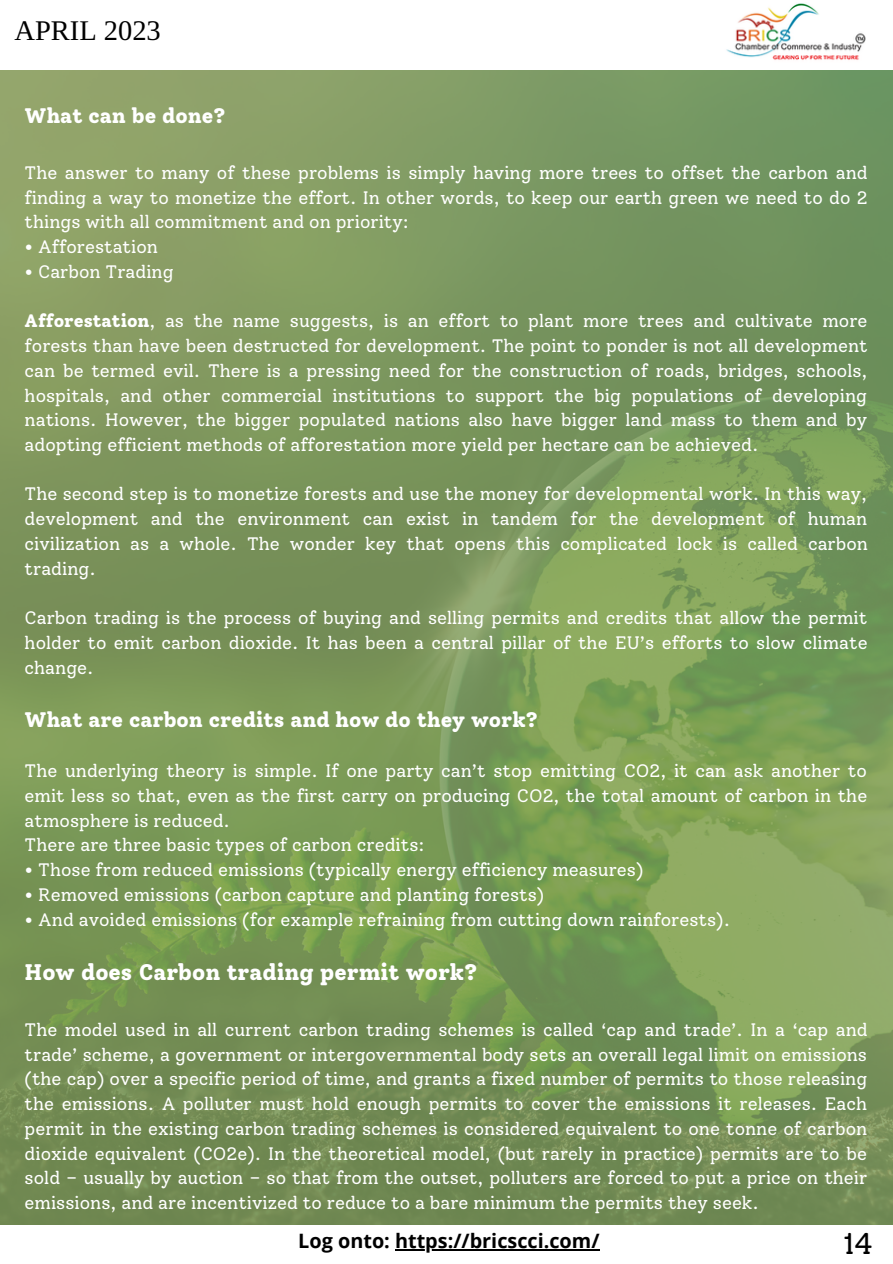
<style>
.page{position:relative;width:893px;height:1264px;background:#fff}
.page>*{position:absolute;margin:0;border:0;box-sizing:border-box;transform-origin:0 0}
.t1{font:30px "Solway";color:#000}
.t2{font:28.5px "Libra Serif Modern";color:#000}
.t3{font:800 22.5px "Solway";color:#fff}
.t4{font:800 21px "Solway";color:#fff}
.t5{font:700 19.8px "Open Sans";color:#000}
.t6{font:18px/24.8px "Solway";color:#fff;text-align:justify}
.s1{font-weight:800}
</style>
<div class="page">
<img style="left:0;top:70px;width:892px;height:1155px">
<img style="left:726px;top:3px;width:139px;height:57px">
<hr style="left:395px;top:1249px;width:204px;height:1px;background:#000">
<h2 class="t2" style="left:14px;top:16px;width:148px">APRIL 2023</h2>
<p class="t4" style="left:25px;top:103px;width:202px">What can be done?</p>
<p class="t6" style="left:25px;top:160px;width:844px">The answer to many of these problems is simply having more trees to offset the carbon and finding a way to monetize the effort. In other words, to keep our earth green we need to do 2 things with all commitment and on priority:</p>
<p class="t6" style="left:25px;top:234px;width:135px">• Afforestation</p>
<p class="t6" style="left:25px;top:259px;width:150px">• Carbon Trading</p>
<p class="t6" style="left:25px;top:308px;width:844px"><span class="s1">Afforestation</span>, as the name suggests, is an effort to plant more trees and cultivate more forests than have been destructed for development. The point to ponder is not all development can be termed evil. There is a pressing need for the construction of roads, bridges, schools, hospitals, and other commercial institutions to support the big populations of developing nations. However, the bigger populated nations also have bigger land mass to them and by adopting efficient methods of afforestation more yield per hectare can be achieved.</p>
<p class="t6" style="left:25px;top:482px;width:844px">The second step is to monetize forests and use the money for developmental work. In this way, development and the environment can exist in tandem for the development of human civilization as a whole. The wonder key that opens this complicated lock is called carbon trading.</p>
<p class="t6" style="left:25px;top:605px;width:844px">Carbon trading is the process of buying and selling permits and credits that allow the permit holder to emit carbon dioxide. It has been a central pillar of the EU’s efforts to slow climate change.</p>
<p class="t4" style="left:25px;top:706px;width:515px">What are carbon credits and how do they work?</p>
<p class="t6" style="left:25px;top:758px;width:844px;text-align:left">The underlying theory is simple. If one party can’t stop emitting CO2, it can ask another to emit less so that, even as the first carry on producing CO2, the total amount of carbon in the atmosphere is reduced.<br>There are three basic types of carbon credits:</p>
<p class="t6" style="left:25px;top:857px;width:620px">• Those from reduced emissions (typically energy efficiency measures)</p>
<p class="t6" style="left:25px;top:882px;width:521px">• Removed emissions (carbon capture and planting forests)</p>
<p class="t6" style="left:25px;top:906px;width:706px">• And avoided emissions (for example refraining from cutting down rainforests).</p>
<p class="t3" style="left:25px;top:958px;width:454px">How does Carbon trading permit work?</p>
<p class="t6" style="left:25px;top:1017px;width:844px">The model used in all current carbon trading schemes is called ‘cap and trade’. In a ‘cap and trade’ scheme, a government or intergovernmental body sets an overall legal limit on emissions (the cap) over a specific period of time, and grants a fixed number of permits to those releasing the emissions. A polluter must hold enough permits to cover the emissions it releases. Each permit in the existing carbon trading schemes is considered equivalent to one tonne of carbon dioxide equivalent (CO2e). In the theoretical model, (but rarely in practice) permits are to be sold – usually by auction – so that from the outset, polluters are forced to put a price on their emissions, and are incentivized to reduce to a bare minimum the permits they seek.</p>
<p class="t5" style="left:298px;top:1227px;width:303px">Log onto: https://bricscci.com/</p>
<h1 class="t1" style="left:843px;top:1225px;width:31px">14</h1>
</div>
